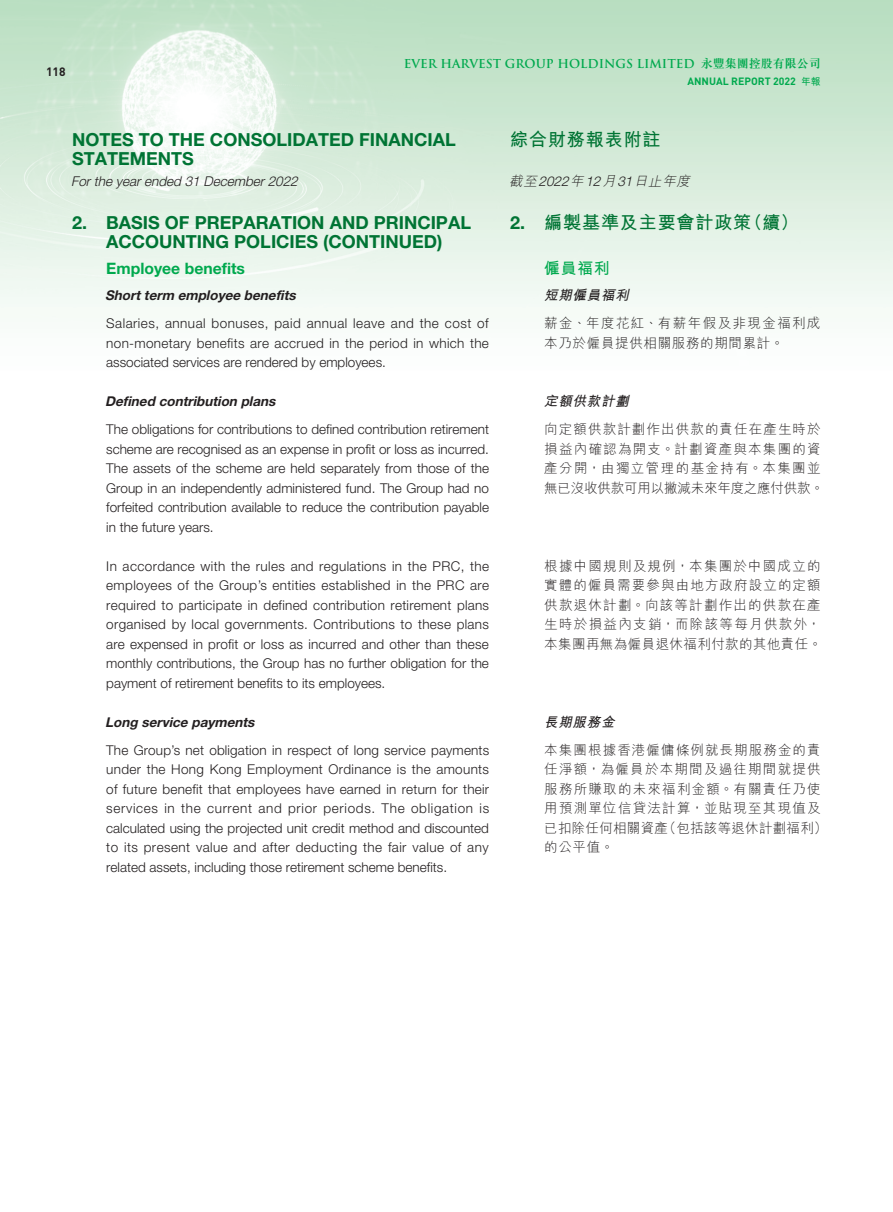
<style>
.page{position:relative;width:893px;height:1212px;background:#fff}
.page>*{position:absolute;margin:0;border:0;box-sizing:border-box;transform-origin:0 0}
._01_H1{font:700 18px/19.5px "Helvetica Neue LT Std";color:#007434}
._01_H1-2{font:700 18px "M Hei HK";letter-spacing:.05em;color:#007434}
._02_H2{font:700 15.75px "Helvetica Neue LT Std";color:#00a94e}
._02_H2-2{font:700 15.75px "M Hei HK";color:#00a94e}
._00_txt{font:300 13.5px/19.5px "Helvetica Neue LT Std";color:#231f20;text-align:justify}
._00_txt-2{font:300 13.5px/19.5px "M Hei HK";letter-spacing:.09em;color:#231f20}
._03_H3{font:italic 700 13.5px "Helvetica Neue LT Std";color:#231f20}
._00_txt-3{font:300 13.5px/19.5px "M Hei HK";letter-spacing:.05em;color:#231f20}
.t1{font:italic 300 13.5px "Helvetica Neue LT Std";color:#231f20}
._03_H3-2{font:italic 700 13.5px "M Hei HK";color:#231f20}
.t2{font:italic 300 13.5px "M Hei HK";color:#231f20}
.t3{font:700 12px "Trajan Pro";color:#00a94e}
.t4{font:700 12px "DIN Pro";color:#231f20}
.t5{font:700 10.5px "DIN Pro";color:#00a94e}
.s1{font-family:"M Sung HK"}
.s2{font-family:"M Hei HK";font-size:9.75px}
.s3{font-family:"Helvetica Neue LT Std"}
</style>
<div class="page">
<img style="left:0;top:0;width:893px;height:308px">
<p class="t4" style="left:46px;top:63px;width:21px">118</p>
<p class="t3" style="left:404px;top:56px;width:418px">EVER HARVEST GROUP HOLDINGS LIMITED <span class="s1">永豐集團控股有限公司</span></p>
<p class="t5" style="left:687px;top:74px;width:135px">ANNUAL REPORT 2022 <span class="s2">年報</span></p>
<h1 class="_01_H1" style="left:72px;top:129px;width:385px">NOTES TO THE CONSOLIDATED FINANCIAL<br>STATEMENTS</h1>
<p class="t1" style="left:71px;top:173px;width:231px">For the year ended 31 December 2022</p>
<p class="_01_H1" style="left:72px;top:212px;width:400px;text-align:center">2. BASIS OF PREPARATION AND PRINCIPAL<br>ACCOUNTING POLICIES (CONTINUED)</p>
<p class="_02_H2" style="left:106px;top:259px;width:140px">Employee benefits</p>
<p class="_03_H3" style="left:105px;top:287px;width:195px">Short term employee benefits</p>
<p class="_00_txt" style="left:106px;top:313px;width:384px">Salaries, annual bonuses, paid annual leave and the cost of non-monetary benefits are accrued in the period in which the associated services are rendered by employees.</p>
<p class="_03_H3" style="left:105px;top:393px;width:175px">Defined contribution plans</p>
<p class="_00_txt" style="left:106px;top:419px;width:384px">The obligations for contributions to defined contribution retirement scheme are recognised as an expense in profit or loss as incurred.<br>The assets of the scheme are held separately from those of the Group in an independently administered fund. The Group had no forfeited contribution available to reduce the contribution payable in the future years.</p>
<p class="_00_txt" style="left:106px;top:556px;width:384px">In accordance with the rules and regulations in the PRC, the employees of the Group’s entities established in the PRC are required to participate in defined contribution retirement plans organised by local governments. Contributions to these plans are expensed in profit or loss as incurred and other than these monthly contributions, the Group has no further obligation for the payment of retirement benefits to its employees.</p>
<p class="_03_H3" style="left:105px;top:713px;width:154px">Long service payments</p>
<p class="_00_txt" style="left:106px;top:740px;width:384px">The Group’s net obligation in respect of long service payments under the Hong Kong Employment Ordinance is the amounts of future benefit that employees have earned in return for their services in the current and prior periods. The obligation is calculated using the projected unit credit method and discounted to its present value and after deducting the fair value of any related assets, including those retirement scheme benefits.</p>
<h1 class="_01_H1-2" style="left:510px;top:126px;width:152px">綜合財務報表附註</h1>
<p class="t2" style="left:509px;top:174px;width:185px">截至<span class="s3">2022</span>年<span class="s3">12</span>月<span class="s3">31</span>日止年度</p>
<p class="_01_H1-2" style="left:510px;top:209px;width:290px"><span class="s3">2.</span> 編製基準及主要會計政策（續）</p>
<p class="_02_H2-2" style="left:544px;top:257px;width:67px">僱員福利</p>
<p class="_03_H3-2" style="left:544px;top:285px;width:90px">短期僱員福利</p>
<p class="_00_txt-3" style="left:544px;top:313px;width:278px">薪金、年度花紅、有薪年假及非現金福利成本乃於僱員提供相關服務的期間累計。</p>
<p class="_03_H3-2" style="left:544px;top:391px;width:90px">定額供款計劃</p>
<p class="_00_txt-2" style="left:544px;top:419px;width:281px">向定額供款計劃作出供款的責任在產生時於損益內確認為開支。計劃資產與本集團的資產分開，由獨立管理的基金持有。本集團並無已沒收供款可用以撇減未來年度之應付供款。</p>
<p class="_00_txt-2" style="left:544px;top:556px;width:279px;text-align:justify">根據中國規則及規例，本集團於中國成立的實體的僱員需要參與由地方政府設立的定額供款退休計劃。向該等計劃作出的供款在產生時於損益內支銷，而除該等每月供款外，本集團再無為僱員退休福利付款的其他責任。</p>
<p class="_03_H3-2" style="left:544px;top:712px;width:75px">長期服務金</p>
<p class="_00_txt-2" style="left:544px;top:740px;width:285px">本集團根據香港僱傭條例就長期服務金的責任淨額，為僱員於本期間及過往期間就提供服務所賺取的未來福利金額。有關責任乃使用預測單位信貸法計算，並貼現至其現值及已扣除任何相關資產（包括該等退休計劃福利）的公平值。</p>
</div>
